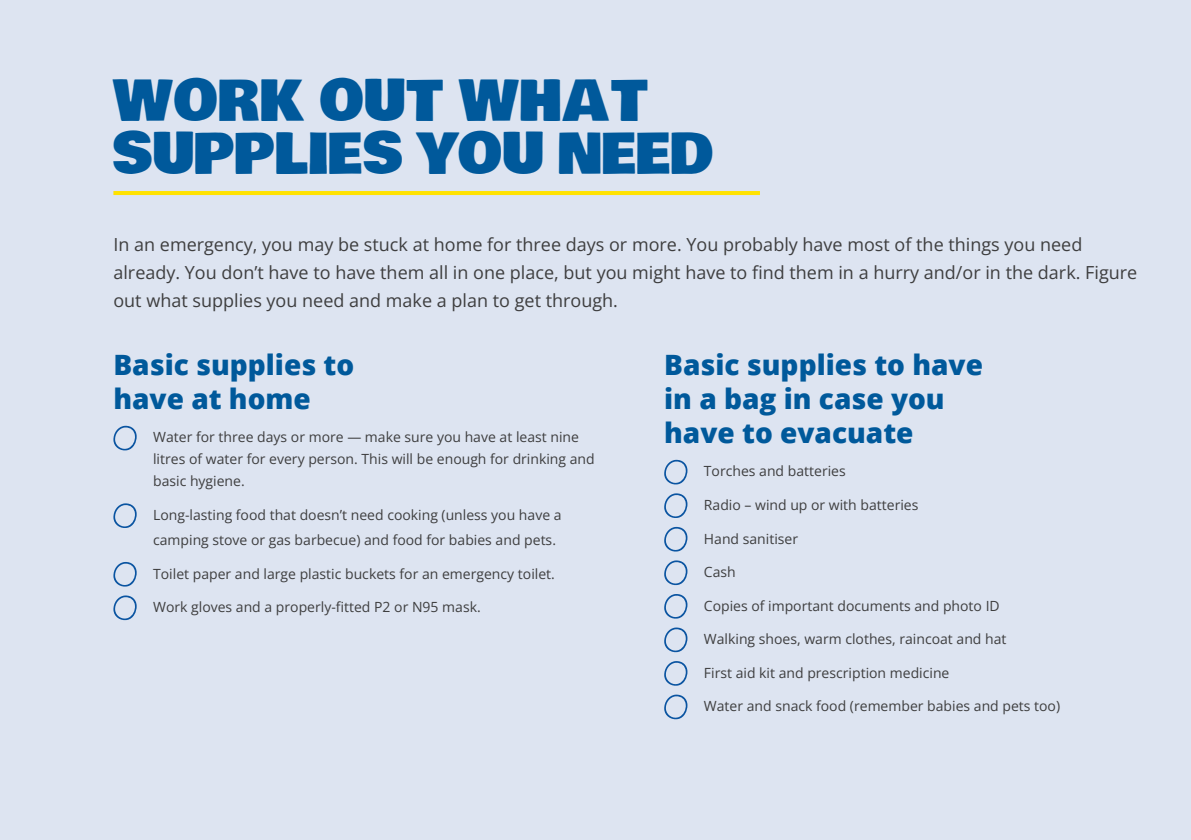
<style>
.page{position:relative;width:1191px;height:840px;background:#fff}
.page>*{position:absolute;margin:0;border:0;box-sizing:border-box;transform-origin:0 0}
.White_headings{font:48px/52.8px "Bowlby One NZ Regular";color:#00599b}
.t1{font:800 28px/34px "Open Sans";color:#00599b}
.t2{font:18px/28px "Open Sans";color:#3e3e3f}
.Bullets{font:14px/22px "Open Sans";color:#3e3e3f}
</style>
<div class="page">
<div style="left:0;top:0;width:1191px;height:839px;background:#dde4f1"></div>
<hr style="left:113px;top:191px;width:647px;height:4px;background:#ffe201">
<svg style="left:664px;top:459px;width:23px;height:26px"></svg>
<svg style="left:664px;top:493px;width:23px;height:25px"></svg>
<svg style="left:664px;top:526px;width:23px;height:26px"></svg>
<svg style="left:664px;top:560px;width:23px;height:26px"></svg>
<svg style="left:664px;top:594px;width:23px;height:25px"></svg>
<svg style="left:664px;top:627px;width:23px;height:26px"></svg>
<svg style="left:664px;top:661px;width:23px;height:25px"></svg>
<svg style="left:664px;top:694px;width:23px;height:26px"></svg>
<svg style="left:113px;top:425px;width:24px;height:26px"></svg>
<svg style="left:113px;top:503px;width:24px;height:25px"></svg>
<svg style="left:113px;top:562px;width:24px;height:25px"></svg>
<svg style="left:113px;top:595px;width:24px;height:26px"></svg>
<p class="White_headings" style="left:113px;top:71px;width:603px">WORK OUT WHAT<br>SUPPLIES YOU NEED</p>
<h4 class="t2" style="left:113px;top:230px;width:1025px">In an emergency, you may be stuck at home for three days or more. You probably have most of the things you need already. You don’t have to have them all in one place, but you might have to find them in a hurry and/or in the dark. Figure out what supplies you need and make a plan to get through.</h4>
<h4 class="t1" style="left:113px;top:346px;width:242px">Basic supplies to have at home</h4>
<p class="Bullets" style="left:153px;top:426px;width:443px">Water for three days or more — make sure you have at least nine litres of water for every person. This will be enough for drinking and basic hygiene.</p>
<p class="Bullets" style="left:153px;top:502px;width:410px;line-height:25px">Long-lasting food that doesn’t need cooking (unless you have a camping stove or gas barbecue) and food for babies and pets.</p>
<p class="Bullets" style="left:153px;top:562px;width:403px">Toilet paper and large plastic buckets for an emergency toilet.</p>
<p class="Bullets" style="left:153px;top:595px;width:329px">Work gloves and a properly-fitted P2 or N95 mask.</p>
<h4 class="t1" style="left:664px;top:346px;width:320px">Basic supplies to have in a bag in case you have to evacuate</h4>
<p class="Bullets" style="left:704px;top:460px;width:143px">Torches and batteries</p>
<p class="Bullets" style="left:704px;top:493px;width:216px">Radio – wind up or with batteries</p>
<p class="Bullets" style="left:704px;top:527px;width:96px">Hand sanitiser</p>
<p class="Bullets" style="left:704px;top:560px;width:33px">Cash</p>
<p class="Bullets" style="left:704px;top:594px;width:297px">Copies of important documents and photo ID</p>
<p class="Bullets" style="left:704px;top:627px;width:304px">Walking shoes, warm clothes, raincoat and hat</p>
<p class="Bullets" style="left:704px;top:661px;width:247px">First aid kit and prescription medicine</p>
<p class="Bullets" style="left:704px;top:694px;width:358px">Water and snack food (remember babies and pets too)</p>
</div>
